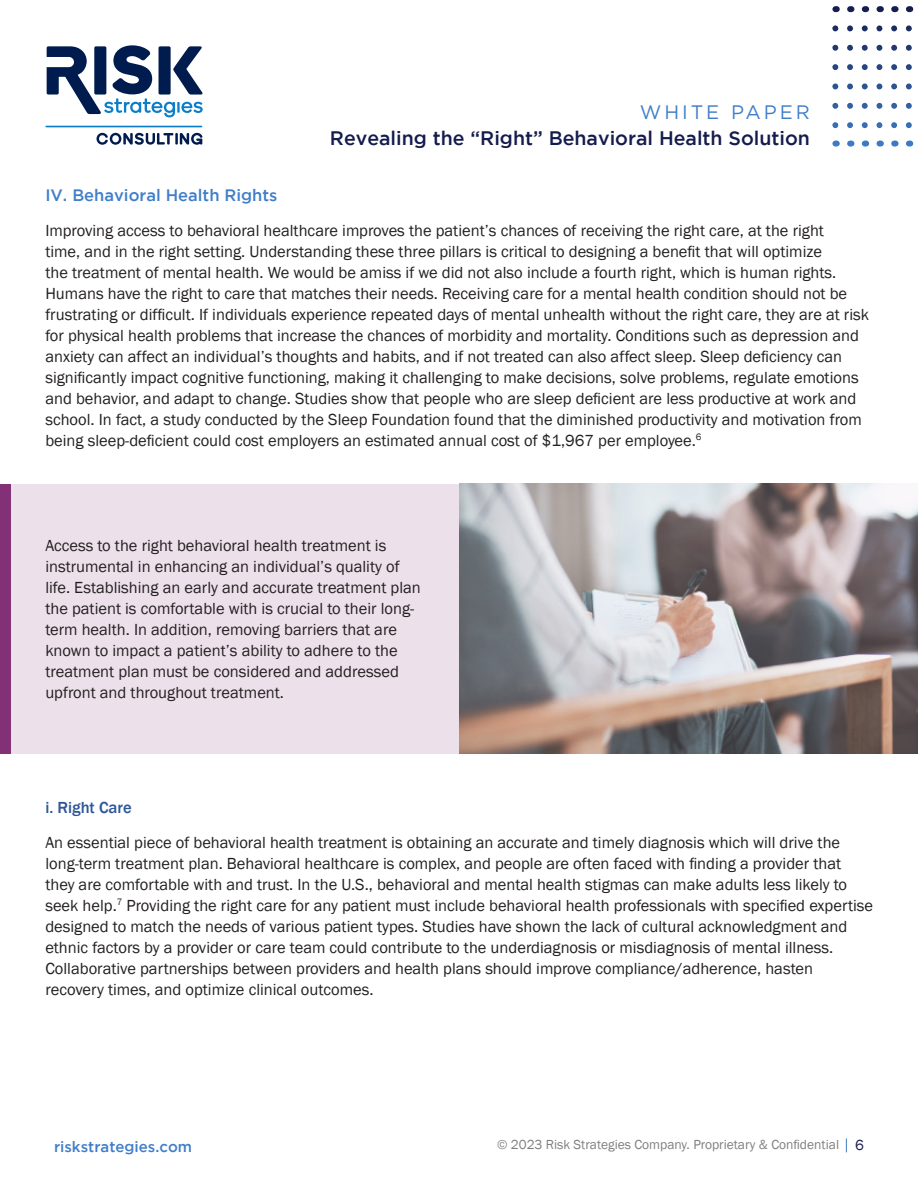
<style>
.page{position:relative;width:918px;height:1188px;background:#fff}
.page>*{position:absolute;margin:0;border:0;box-sizing:border-box;transform-origin:0 0}
.t1{font:500 19.5px "Gotham";color:#141b4d}
.t2{font:19.5px "Gotham";letter-spacing:.15em;color:#407ec9}
.t3{font:16.5px/21px "Franklin Gothic";color:#231f20}
.t4{font:500 16.5px "Gotham";color:#407ec9}
.t5{font:500 16.5px "Franklin Gothic";color:#2c5697}
.t6{font:500 15px "Gotham";color:#407ec9}
.t7{font:13.5px "Franklin Gothic";color:#7f7f7f}
.s1{font-size:15px;color:#1a1c4b}
</style>
<div class="page">
<svg style="left:846px;top:1138px;width:1px;height:14px"></svg>
<svg style="left:47px;top:45px;width:156px;height:72px"></svg>
<hr style="left:46px;top:126px;width:156px;height:1px;background:#0a7eca">
<svg style="left:97px;top:133px;width:105px;height:12px"></svg>
<svg style="left:876px;top:28px;width:6px;height:101px"></svg>
<svg style="left:862px;top:28px;width:6px;height:101px"></svg>
<svg style="left:847px;top:28px;width:6px;height:101px"></svg>
<svg style="left:832px;top:28px;width:6px;height:101px"></svg>
<svg style="left:891px;top:28px;width:6px;height:101px"></svg>
<svg style="left:906px;top:28px;width:6px;height:101px"></svg>
<div style="left:1px;top:484px;width:917px;height:270px;background:#ece0eb"></div>
<svg style="left:459px;top:484px;width:459px;height:270px;background:#a29999"></svg>
<div style="left:0;top:484px;width:11px;height:270px;background:#833177"></div>
<p class="t2" style="left:640px;top:99px;width:172px">WHITE PAPER</p>
<p class="t1" style="left:330px;top:127px;width:482px">Revealing the “Right” Behavioral Health Solution</p>
<p class="t4" style="left:45px;top:186px;width:234px">IV. Behavioral Health Rights</p>
<p class="t3" style="left:45px;top:220px;width:825px">Improving access to behavioral healthcare improves the patient’s chances of receiving the right care, at the right<br>time, and in the right setting. Understanding these three pillars is critical to designing a benefit that will optimize<br>the treatment of mental health. We would be amiss if we did not also include a fourth right, which is human rights.<br>Humans have the right to care that matches their needs. Receiving care for a mental health condition should not be frustrating or difficult. If individuals experience repeated days of mental unhealth without the right care, they are at risk for physical health problems that increase the chances of morbidity and mortality. Conditions such as depression and anxiety can affect an individual’s thoughts and habits, and if not treated can also affect sleep. Sleep deficiency can significantly impact cognitive functioning, making it challenging to make decisions, solve problems, regulate emotions and behavior, and adapt to change. Studies show that people who are sleep deficient are less productive at work and school. In fact, a study conducted by the Sleep Foundation found that the diminished productivity and motivation from being sleep-deficient could cost employers an estimated annual cost of $1,967 per employee.<sup>6</sup></p>
<p class="t3" style="left:45px;top:535px;width:377px">Access to the right behavioral health treatment is instrumental in enhancing an individual’s quality of life. Establishing an early and accurate treatment plan the patient is comfortable with is crucial to their long&shy;term health. In addition, removing barriers that are known to impact a patient’s ability to adhere to the treatment plan must be considered and addressed upfront and throughout treatment.</p>
<p class="t5" style="left:45px;top:798px;width:88px">i. Right Care</p>
<p class="t3" style="left:45px;top:832px;width:829px">An essential piece of behavioral health treatment is obtaining an accurate and timely diagnosis which will drive the long-term treatment plan. Behavioral healthcare is complex, and people are often faced with finding a provider that they are comfortable with and trust. In the U.S., behavioral and mental health stigmas can make adults less likely to seek help.<sup>7</sup> Providing the right care for any patient must include behavioral health professionals with specified expertise designed to match the needs of various patient types. Studies have shown the lack of cultural acknowledgment and ethnic factors by a provider or care team could contribute to the underdiagnosis or misdiagnosis of mental illness.<br>Collaborative partnerships between providers and health plans should improve compliance/adherence, hasten recovery times, and optimize clinical outcomes.</p>
<p class="t6" style="left:54px;top:1139px;width:140px">riskstrategies.com</p>
<p class="t7" style="left:497px;top:1136px;width:368px">© 2023 Risk Strategies Company. Proprietary &amp; Confidential <span class="s1">6</span></p>
</div>
